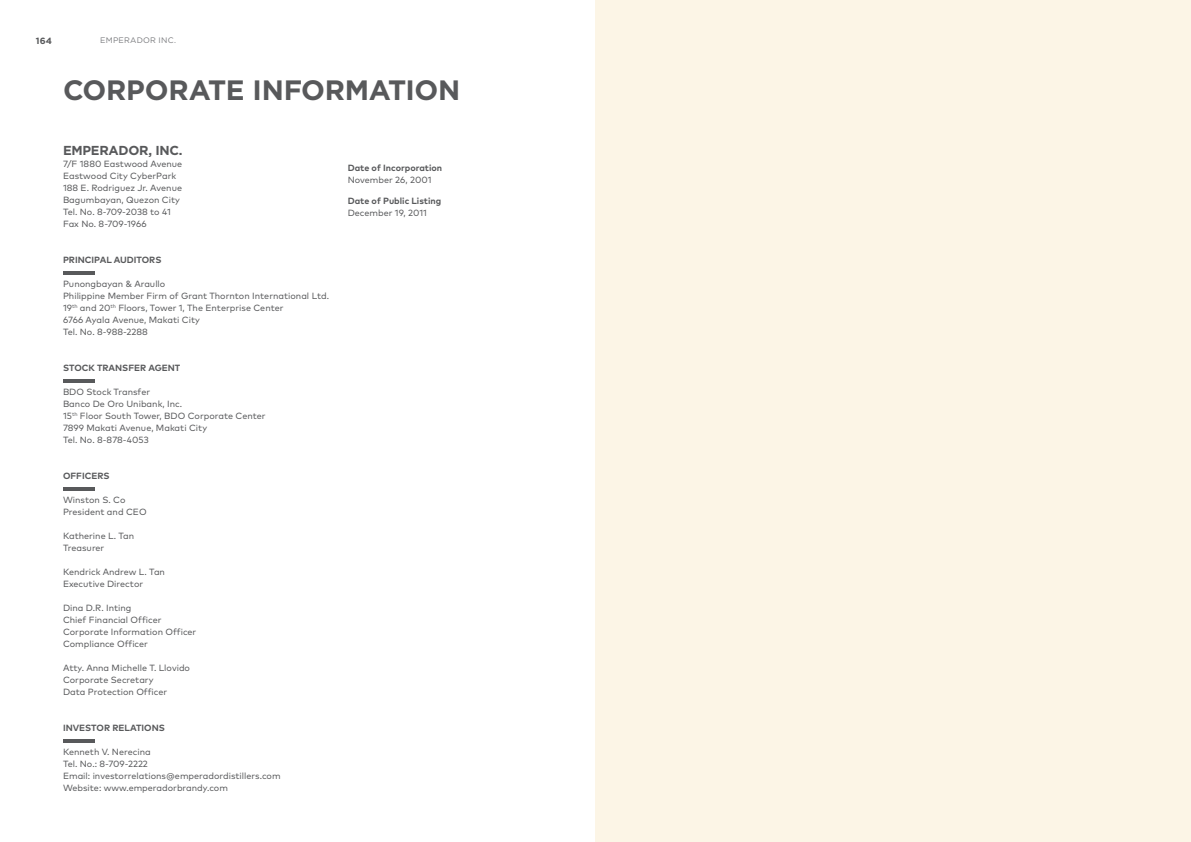
<style>
.page{position:relative;width:1191px;height:842px;background:#fff}
.page>*{position:absolute;margin:0;border:0;box-sizing:border-box;transform-origin:0 0}
.t1{font:700 28px "Gotham HTF";letter-spacing:-.01em;color:#58595b}
.t2{font:700 13px "Gotham HTF";letter-spacing:-.02em;color:#58595b}
.t3{font:9px/12px "Mark Pro";color:#58595b}
.t4{font:700 9px "Mark Pro";color:#58595b}
.t5{font:700 9px "Gotham HTF";color:#58595b}
.t6{font:8px "Gotham HTF";letter-spacing:.03em;color:#797a7d}
</style>
<div class="page">
<hr style="left:63px;top:271px;width:32px;height:4px;background:#58595b">
<hr style="left:63px;top:379px;width:32px;height:4px;background:#58595b">
<hr style="left:63px;top:487px;width:32px;height:4px;background:#58595b">
<hr style="left:63px;top:739px;width:32px;height:4px;background:#58595b">
<div style="left:595px;top:0;width:596px;height:842px;background:#fcf5e6"></div>
<p class="t5" style="left:36px;top:37px;width:18px">164</p>
<p class="t6" style="left:100px;top:37px;width:77px">EMPERADOR INC.</p>
<h1 class="t1" style="left:63px;top:80px;width:399px">CORPORATE INFORMATION</h1>
<h2 class="t2" style="left:63px;top:146px;width:121px">EMPERADOR, INC.</h2>
<p class="t3" style="left:63px;top:159px;width:121px">7/F 1880 Eastwood Avenue<br>Eastwood City CyberPark<br>188 E. Rodriguez Jr. Avenue<br>Bagumbayan, Quezon City<br>Tel. No. 8-709-2038 to 41<br>Fax No. 8-709-1966</p>
<p class="t4" style="left:63px;top:257px;width:100px">PRINCIPAL AUDITORS</p>
<p class="t3" style="left:63px;top:279px;width:268px">Punongbayan &amp; Araullo<br>Philippine Member Firm of Grant Thornton International Ltd.<br>19<sup>th</sup> and 20<sup>th</sup> Floors, Tower 1, The Enterprise Center<br>6766 Ayala Avenue, Makati City<br>Tel. No. 8-988-2288</p>
<p class="t4" style="left:63px;top:365px;width:119px">STOCK TRANSFER AGENT</p>
<p class="t3" style="left:63px;top:387px;width:204px">BDO Stock Transfer<br>Banco De Oro Unibank, Inc.<br>15<sup>th</sup> Floor South Tower, BDO Corporate Center<br>7899 Makati Avenue, Makati City<br>Tel. No. 8-878-4053</p>
<p class="t4" style="left:63px;top:473px;width:48px">OFFICERS</p>
<p class="t3" style="left:63px;top:495px;width:85px">Winston S. Co<br>President and CEO</p>
<p class="t3" style="left:63px;top:531px;width:73px">Katherine L. Tan<br>Treasurer</p>
<p class="t3" style="left:63px;top:567px;width:104px">Kendrick Andrew L. Tan<br>Executive Director</p>
<p class="t3" style="left:63px;top:603px;width:135px">Dina D.R. Inting<br>Chief Financial Officer<br>Corporate Information Officer<br>Compliance Officer</p>
<p class="t3" style="left:63px;top:663px;width:128px">Atty. Anna Michelle T. Llovido<br>Corporate Secretary<br>Data Protection Officer</p>
<p class="t4" style="left:63px;top:725px;width:103px">INVESTOR RELATIONS</p>
<p class="t3" style="left:63px;top:747px;width:219px">Kenneth V. Nerecina<br>Tel. No.: 8-709-2222<br>Email: investorrelations@emperadordistillers.com Website: www.emperadorbrandy.com</p>
<p class="t4" style="left:348px;top:164px;width:96px">Date of Incorporation</p>
<p class="t3" style="left:348px;top:175px;width:85px">November 26, 2001</p>
<p class="t4" style="left:348px;top:197px;width:95px">Date of Public Listing</p>
<p class="t3" style="left:348px;top:208px;width:81px">December 19, 2011</p>
</div>
